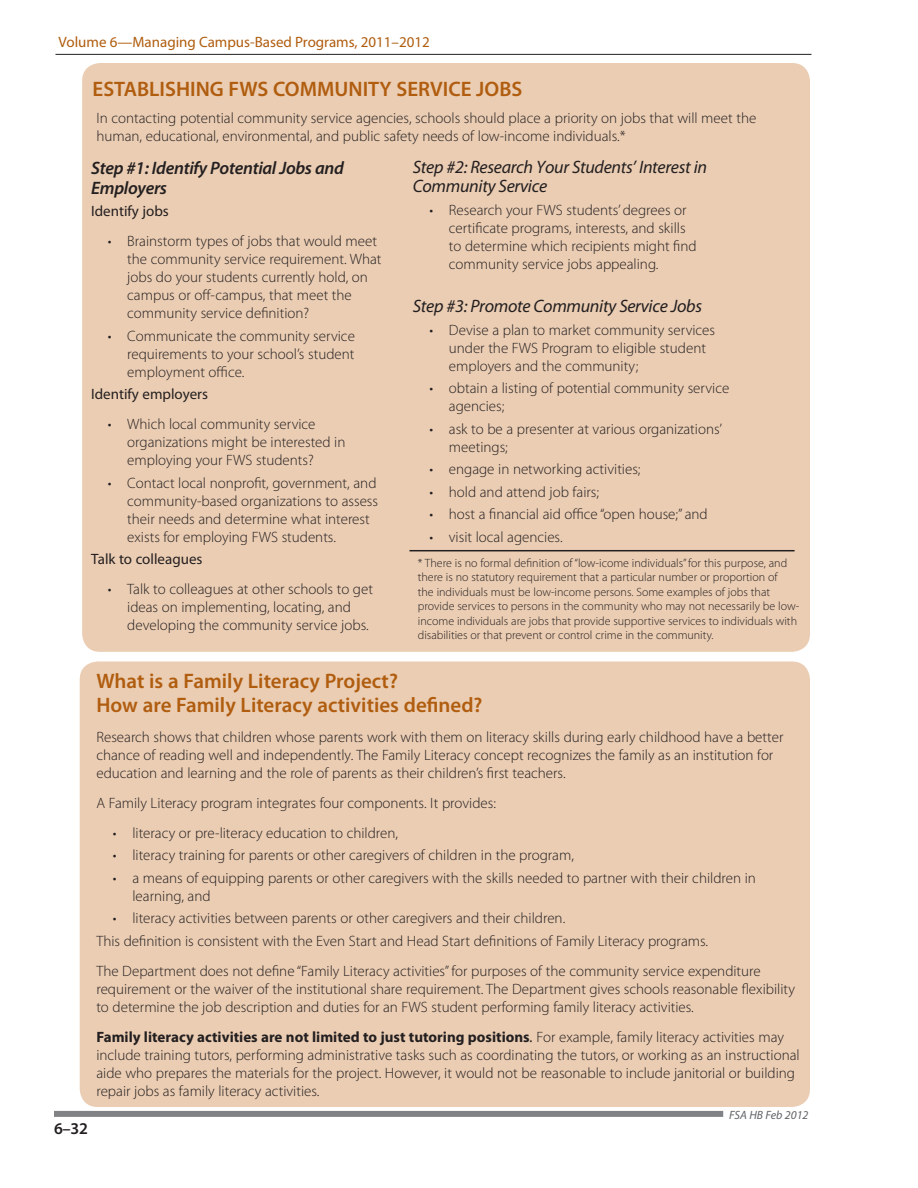
<style>
.page{position:relative;width:918px;height:1188px;background:#fff}
.page>*{position:absolute;margin:0;border:0;box-sizing:border-box;transform-origin:0 0}
.Box-title{font:600 21px/24px "Myriad Pro";color:#b05d0f}
.Subhead_2{font:italic 18px/19.5px "Myriad Pro";letter-spacing:-.015em;color:#231f20}
.Subhead_2-2{font:italic 600 18px/19.5px "Myriad Pro";letter-spacing:-.015em;color:#231f20}
.t1{font:600 16.5px "Myriad Pro";color:#231f20}
.Box-bullet_list{font:300 15px/18px "Myriad Pro";color:#231f20}
.Box-_text{font:300 15px/18px "Myriad Pro";color:#231f20}
.t2{font:15px "Myriad Pro";color:#b05d0f}
.Box-_text-2{font:15px "Myriad Pro";color:#231f20}
.Box-_text-3{font:300 12px/14.4px "Myriad Pro";color:#231f20}
.t3{font:italic 12px "Myriad Pro";color:#636366}
.s1{font-weight:700}
.s2{font-weight:400;font-style:italic}
</style>
<div class="page">
<hr style="left:56px;top:54px;width:756px;height:1px;background:#231f20">
<div style="left:54px;top:1111px;width:669px;height:6px;background:#808285"></div>
<div style="left:80px;top:662px;width:730px;height:445px;background:#ebcdb3;border-radius:18px"></div>
<div style="left:82px;top:63px;width:728px;height:589px;background:#ebcdb3;border-radius:18px"></div>
<hr style="left:410px;top:550px;width:385px;height:1px;background:#231f20">
<p class="t2" style="left:59px;top:33px;width:373px">Volume 6—Managing Campus-Based Programs, 2011–2012</p>
<p class="Box-title" style="left:93px;top:77px;width:431px">ESTABLISHING FWS COMMUNITY SERVICE JOBS</p>
<p class="Box-_text" style="left:96px;top:109px;width:661px">In contacting potential community service agencies, schools should place a priority on jobs that will meet the human, educational, environmental, and public safety needs of low-income individuals.*</p>
<p class="Subhead_2-2" style="left:91px;top:158px;width:254px">Step #1: Identify Potential Jobs and<br>Employers</p>
<p class="Box-_text-2" style="left:91px;top:202px;width:79px">Identify jobs</p>
<p class="Box-bullet_list" style="left:127px;top:232px;width:256px;text-indent:-20px">• Brainstorm types of jobs that would meet the community service requirement. What jobs do your students currently hold, on campus or off-campus, that meet the community service definition?</p>
<p class="Box-bullet_list" style="left:127px;top:327px;width:229px;text-align:justify;text-indent:-20px">• Communicate the community service requirements to your school’s student employment office.</p>
<p class="Box-_text-2" style="left:91px;top:385px;width:118px">Identify employers</p>
<p class="Box-bullet_list" style="left:127px;top:415px;width:220px;text-indent:-20px">• Which local community service organizations might be interested in employing your FWS students?</p>
<p class="Box-bullet_list" style="left:127px;top:474px;width:252px;text-indent:-20px">• Contact local nonprofit, government, and community-based organizations to assess their needs and determine what interest exists for employing FWS students.</p>
<p class="Box-_text-2" style="left:91px;top:550px;width:113px">Talk to colleagues</p>
<p class="Box-bullet_list" style="left:127px;top:580px;width:247px;text-indent:-20px">• Talk to colleagues at other schools to get ideas on implementing, locating, and developing the community service jobs.</p>
<p class="Subhead_2" style="left:413px;top:157px;width:296px">Step #2: Research Your Students’ Interest in<br>Community Service</p>
<p class="Box-bullet_list" style="left:449px;top:201px;width:249px;text-indent:-20px">• Research your FWS students’ degrees or certificate programs, interests, and skills to determine which recipients might find community service jobs appealing.</p>
<p class="Subhead_2" style="left:413px;top:296px;width:291px">Step #3: Promote Community Service Jobs</p>
<p class="Box-bullet_list" style="left:449px;top:321px;width:268px;text-indent:-20px">• Devise a plan to market community services under the FWS Program to eligible student employers and the community;</p>
<p class="Box-bullet_list" style="left:449px;top:379px;width:282px;text-indent:-20px">• obtain a listing of potential community service agencies;</p>
<p class="Box-bullet_list" style="left:449px;top:420px;width:275px;text-indent:-20px">• ask to be a presenter at various organizations’ meetings;</p>
<p class="Box-bullet_list" style="left:429px;top:460px;width:213px">• engage in networking activities;</p>
<p class="Box-bullet_list" style="left:429px;top:483px;width:171px">• hold and attend job fairs;</p>
<p class="Box-bullet_list" style="left:429px;top:505px;width:280px">• host a financial aid office “open house;” and</p>
<p class="Box-bullet_list" style="left:429px;top:528px;width:135px">• visit local agencies.</p>
<p class="Box-_text-3" style="left:418px;top:556px;width:383px">* There is no formal definition of “low-icome individuals”for this purpose, and there is no statutory requirement that a particular number or proportion of<br>the individuals must be low-income persons. Some examples of jobs that provide services to persons in the community who may not necessarily be low&shy;income individuals are jobs that provide supportive services to individuals with disabilities or that prevent or control crime in the community.</p>
<p class="Box-title" style="left:96px;top:668px;width:388px">What is a Family Literacy Project?<br>How are Family Literacy activities defined?</p>
<p class="Box-_text" style="left:96px;top:728px;width:689px">Research shows that children whose parents work with them on literacy skills during early childhood have a better chance of reading well and independently. The Family Literacy concept recognizes the family as an institution for education and learning and the role of parents as their children’s first teachers.</p>
<p class="Box-_text" style="left:96px;top:794px;width:401px">A Family Literacy program integrates four components. It provides:</p>
<p class="Box-bullet_list" style="left:113px;top:824px;width:287px">• literacy or pre-literacy education to children,</p>
<p class="Box-bullet_list" style="left:113px;top:846px;width:463px">• literacy training for parents or other caregivers of children in the program,</p>
<p class="Box-bullet_list" style="left:132px;top:869px;width:625px;text-indent:-20px">• a means of equipping parents or other caregivers with the skills needed to partner with their children in learning, and</p>
<p class="Box-bullet_list" style="left:113px;top:909px;width:454px">• literacy activities between parents or other caregivers and their children.</p>
<p class="Box-_text" style="left:96px;top:932px;width:613px">This definition is consistent with the Even Start and Head Start definitions of Family Literacy programs.</p>
<p class="Box-_text" style="left:96px;top:962px;width:700px">The Department does not define “Family Literacy activities” for purposes of the community service expenditure requirement or the waiver of the institutional share requirement. The Department gives schools reasonable flexibility to determine the job description and duties for an FWS student performing family literacy activities.</p>
<p class="Box-_text" style="left:96px;top:1028px;width:705px"><span class="s1">Family literacy activities are not limited to just tutoring positions</span><span class="s2">.</span> For example, family literacy activities may include training tutors, performing administrative tasks such as coordinating the tutors, or working as an instructional aide who prepares the materials for the project. However, it would not be reasonable to include janitorial or building repair jobs as family literacy activities.</p>
<p class="t1" style="left:54px;top:1118px;width:35px">6–32</p>
<p class="t3" style="left:729px;top:1108px;width:81px">FSA HB Feb 2012</p>
</div>
